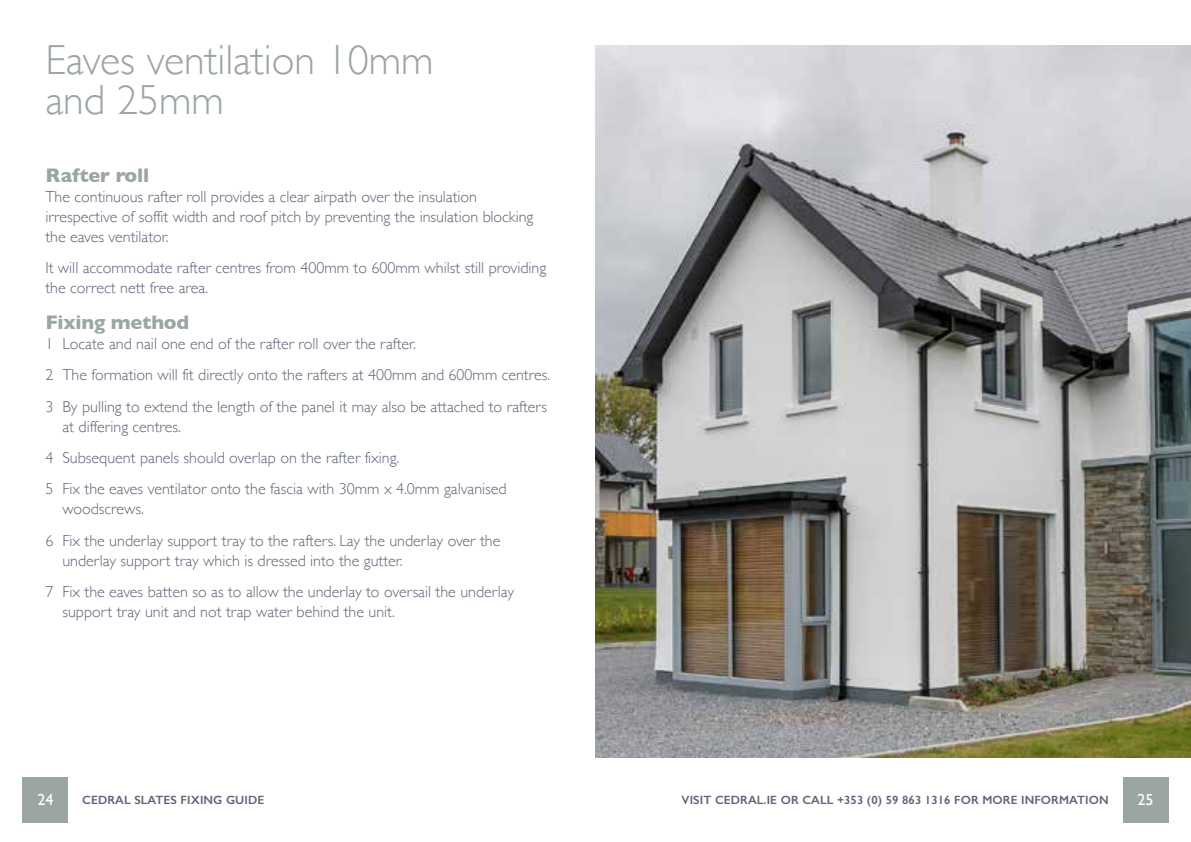
<style>
.page{position:relative;width:1191px;height:842px;background:#fff}
.page>*{position:absolute;margin:0;border:0;box-sizing:border-box;transform-origin:0 0}
.t1{font:300 42px/40px "Gill Sans";color:#9ca6a1}
.t2{font:700 20px "Gill Sans";letter-spacing:-.01em;color:#9ca6a1}
.t3{font:300 16px/31.4px "Gill Sans";color:#5e6478}
.t4{font:16px "Gill Sans";color:#fff}
.t5{font:600 12px "Gill Sans";letter-spacing:.01em;color:#5e6478}
</style>
<div class="page">
<div style="left:23px;top:777px;width:45px;height:45px;background:#9ca6a1"></div>
<div style="left:1123px;top:777px;width:45px;height:45px;background:#9ca6a1"></div>
<img style="left:595px;top:45px;width:596px;height:713px">
<h1 class="t1" style="left:45px;top:39px;width:390px">Eaves ventilation 10mm and 25mm</h1>
<p class="t2" style="left:45px;top:159px;width:105px">Rafter roll</p>
<p class="t3" style="left:45px;top:186px;width:489px;line-height:20px">The continuous rafter roll provides a clear airpath over the insulation irrespective of soffit width and roof pitch by preventing the insulation blocking the eaves ventilator.</p>
<p class="t3" style="left:45px;top:257px;width:502px;line-height:20px">It will accommodate rafter centres from 400mm to 600mm whilst still providing the correct nett free area.</p>
<p class="t2" style="left:45px;top:306px;width:145px">Fixing method</p>
<p class="t3" style="left:45px;top:327px;width:506px">1 Locate and nail one end of the rafter roll over the rafter.<br>2 The formation will fit directly onto the rafters at 400mm and 600mm centres.<br>3 By pulling to extend the length of the panel it may also be attached to rafters</p>
<p class="t3" style="left:45px;top:410px;width:463px;text-indent:17px">at differing centres.<br>4 Subsequent panels should overlap on the rafter fixing.<br>5 Fix the eaves ventilator onto the fascia with 30mm x 4.0mm galvanised</p>
<p class="t3" style="left:45px;top:492px;width:456px;text-indent:17px">woodscrews.<br>6 Fix the underlay support tray to the rafters. Lay the underlay over the</p>
<p class="t3" style="left:45px;top:544px;width:470px;text-indent:17px">underlay support tray which is dressed into the gutter.<br>7 Fix the eaves batten so as to allow the underlay to oversail the underlay</p>
<p class="t3" style="left:62px;top:595px;width:334px">support tray unit and not trap water behind the unit.</p>
<p class="t4" style="left:37px;top:791px;width:17px">24</p>
<p class="t5" style="left:82px;top:793px;width:184px">CEDRAL SLATES FIXING GUIDE</p>
<p class="t5" style="left:681px;top:793px;width:429px">VISIT CEDRAL.IE OR CALL +353 (0) 59 863 1316 FOR MORE INFORMATION</p>
<p class="t4" style="left:1137px;top:791px;width:17px">25</p>
</div>
